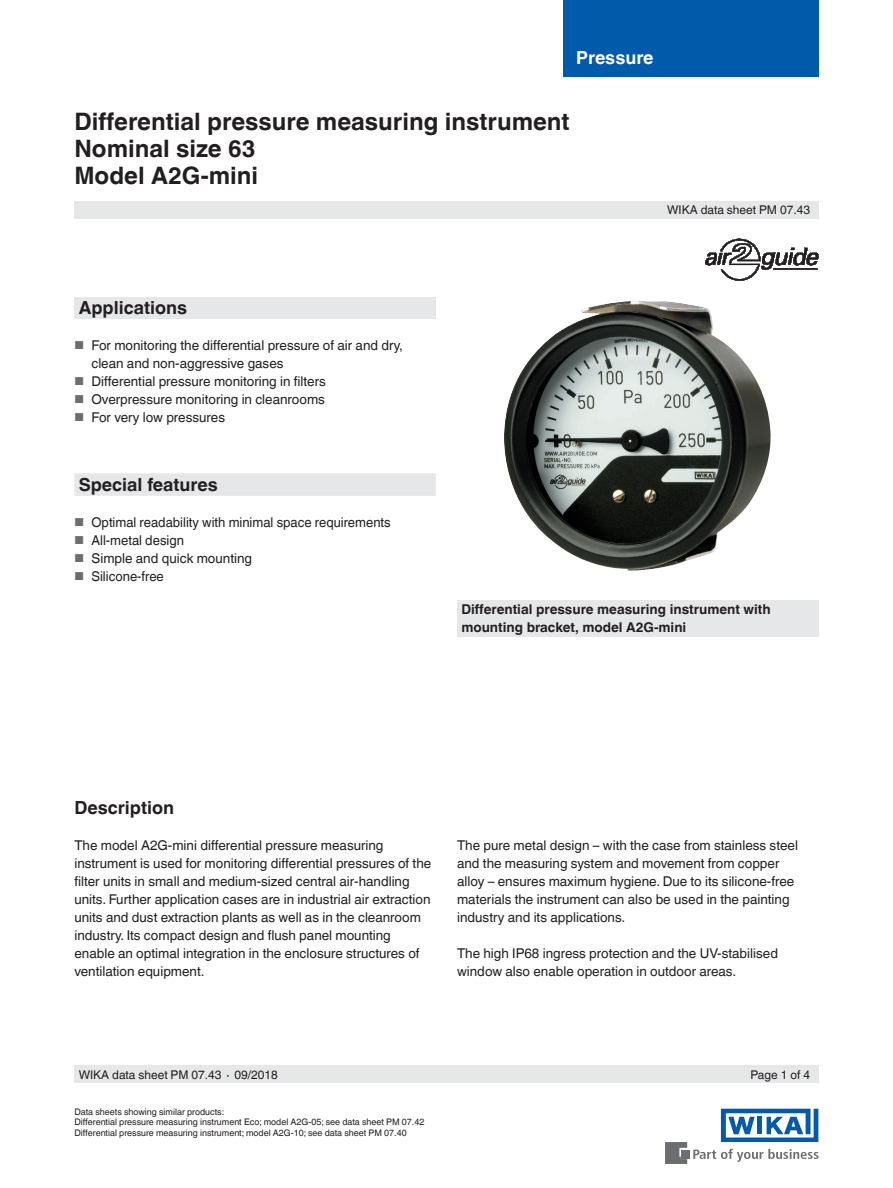
<style>
.page{position:relative;width:893px;height:1188px;background:#fff}
.page>*{position:absolute;margin:0;border:0;box-sizing:border-box;transform-origin:0 0}
.t1{font:700 24px/27px "Helvetica World";color:#231f20}
.t2{font:700 18px "Helvetica World";color:#231f20}
.t3{font:700 18px "Helvetica World";color:#fff}
.t4{font:13.5px/18px "Helvetica World";color:#231f20}
.t5{font:700 13.5px/18px "Helvetica World";color:#231f20}
.t6{font:12px "Helvetica World";color:#231f20}
.t7{font:9px/10.5px "Helvetica World";color:#231f20}
.s1{font-size:11.55px;color:#6c6d70}
</style>
<div class="page">
<div style="left:74px;top:297px;width:362px;height:22px;background:#e6e7e9"></div>
<div style="left:74px;top:202px;width:745px;height:17px;background:#e6e7e9"></div>
<div style="left:74px;top:1066px;width:745px;height:17px;background:#e6e7e9"></div>
<svg style="left:693px;top:1149px;width:126px;height:13px"></svg>
<div style="left:682px;top:1150px;width:8px;height:8px;background:#6c6d70"></div>
<svg style="left:665px;top:1142px;width:22px;height:22px"></svg>
<svg style="left:721px;top:1109px;width:97px;height:33px"></svg>
<div style="left:563px;top:0;width:256px;height:77px;background:#015aaa"></div>
<div style="left:457px;top:600px;width:361px;height:37px;background:#e6e7e9"></div>
<div style="left:74px;top:473px;width:362px;height:23px;background:#e6e7e9"></div>
<svg style="left:705px;top:239px;width:113px;height:42px"></svg>
<img style="left:504px;top:301px;width:267px;height:270px">
<h2 class="t3" style="left:576px;top:47px;width:79px">Pressure</h2>
<h1 class="t1" style="left:74px;top:108px;width:497px">Differential pressure measuring instrument<br>Nominal size 63<br>Model A2G-mini</h1>
<p class="t6" style="left:667px;top:203px;width:144px">WIKA data sheet PM 07.43</p>
<h2 class="t2" style="left:79px;top:297px;width:110px">Applications</h2>
<p class="t4" style="left:91px;top:336px;width:313px;text-indent:-17px"><span class="s1">■</span> For monitoring the differential pressure of air and dry, clean and non-aggressive gases</p>
<p class="t4" style="left:74px;top:372px;width:253px"><span class="s1">■</span> Differential pressure monitoring in filters</p>
<p class="t4" style="left:74px;top:390px;width:252px"><span class="s1">■</span> Overpressure monitoring in cleanrooms</p>
<p class="t4" style="left:74px;top:408px;width:152px"><span class="s1">■</span> For very low pressures</p>
<h2 class="t2" style="left:79px;top:474px;width:141px">Special features</h2>
<p class="t4" style="left:74px;top:513px;width:318px"><span class="s1">■</span> Optimal readability with minimal space requirements</p>
<p class="t4" style="left:74px;top:531px;width:111px"><span class="s1">■</span> All-metal design</p>
<p class="t4" style="left:74px;top:549px;width:179px"><span class="s1">■</span> Simple and quick mounting</p>
<p class="t4" style="left:74px;top:567px;width:91px"><span class="s1">■</span> Silicone-free</p>
<p class="t5" style="left:461px;top:601px;width:311px">Differential pressure measuring instrument with mounting bracket, model A2G-mini</p>
<h2 class="t2" style="left:74px;top:797px;width:101px">Description</h2>
<p class="t4" style="left:74px;top:836px;width:358px">The model A2G-mini differential pressure measuring instrument is used for monitoring differential pressures of the filter units in small and medium-sized central air-handling units. Further application cases are in industrial air extraction units and dust extraction plants as well as in the cleanroom industry. Its compact design and flush panel mounting enable an optimal integration in the enclosure structures of ventilation equipment.</p>
<p class="t4" style="left:457px;top:836px;width:342px">The pure metal design – with the case from stainless steel and the measuring system and movement from copper alloy – ensures maximum hygiene. Due to its silicone-free materials the instrument can also be used in the painting industry and its applications.</p>
<p class="t4" style="left:457px;top:944px;width:322px">The high IP68 ingress protection and the UV-stabilised window also enable operation in outdoor areas.</p>
<p class="t6" style="left:79px;top:1068px;width:201px">WIKA data sheet PM 07.43 ∙ 09/2018</p>
<p class="t6" style="left:751px;top:1068px;width:61px">Page 1 of 4</p>
<p class="t7" style="left:74px;top:1107px;width:351px">Data sheets showing similar products:<br>Differential pressure measuring instrument Eco; model A2G-05; see data sheet PM 07.42<br>Differential pressure measuring instrument; model A2G-10; see data sheet PM 07.40</p>
</div>
